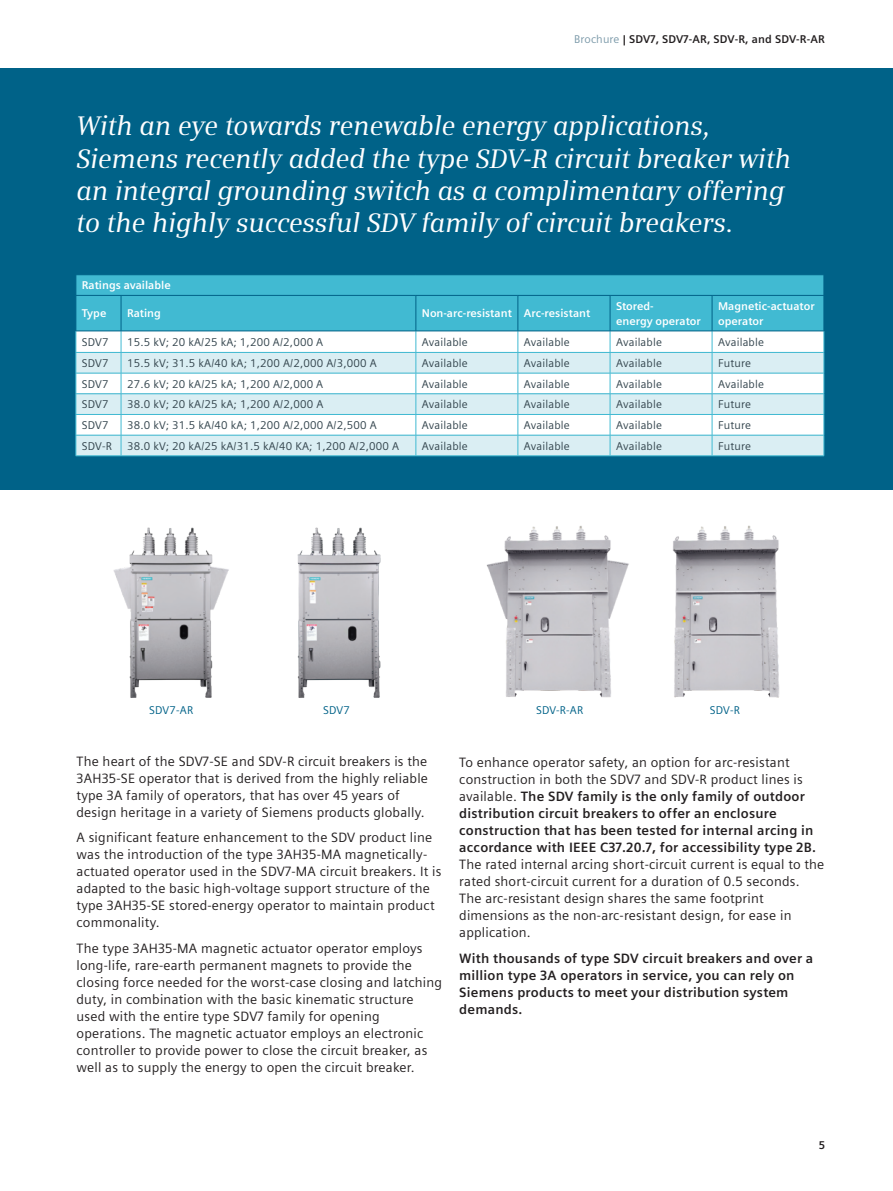
<style>
.page{position:relative;width:893px;height:1191px;background:#fff}
.page>*{position:absolute;margin:0;border:0;box-sizing:border-box;transform-origin:0 0}
.t1{font:italic 27px/32.4px "Siemens Serif";color:#fff}
.t2{font:13.5px/17px "Siemens Sans";letter-spacing:.015em;color:#231f20}
.t3{font:700 13.5px/17px "Siemens Sans";letter-spacing:.015em;color:#231f20}
.t4{font:11.25px "Siemens Sans";letter-spacing:.015em;color:#33444d}
.t5{font:700 11.25px/14.9px "Siemens Sans";color:#fff}
.t6{font:700 11.25px "Siemens Sans";letter-spacing:.015em;color:#231f20}
.t7{font:11.25px "Siemens Sans";letter-spacing:.015em;color:#006288}
.s1{font-weight:400;color:#7b99a9}
.s2{font-weight:400}
</style>
<div class="page">
<div style="left:0;top:68px;width:893px;height:421px;background:#006288"></div>
<hr style="left:76px;top:455px;width:45px;height:1px;background:#41bad2">
<hr style="left:121px;top:455px;width:295px;height:1px;background:#41bad2">
<hr style="left:416px;top:455px;width:102px;height:1px;background:#41bad2">
<hr style="left:518px;top:455px;width:92px;height:1px;background:#41bad2">
<hr style="left:610px;top:455px;width:102px;height:1px;background:#41bad2">
<hr style="left:712px;top:455px;width:112px;height:1px;background:#41bad2">
<svg style="left:76px;top:275px;width:749px;height:180px;background:#b1e1eb"></svg>
<hr style="left:76px;top:295px;width:45px;height:1px;background:#006288">
<hr style="left:76px;top:295px;width:1px;height:36px;background:#006288">
<hr style="left:121px;top:295px;width:295px;height:1px;background:#006288">
<hr style="left:121px;top:295px;width:1px;height:36px;background:#006288">
<hr style="left:416px;top:295px;width:102px;height:1px;background:#006288">
<hr style="left:416px;top:295px;width:1px;height:36px;background:#006288">
<hr style="left:518px;top:295px;width:92px;height:1px;background:#006288">
<hr style="left:518px;top:295px;width:1px;height:36px;background:#006288">
<hr style="left:610px;top:295px;width:102px;height:1px;background:#006288">
<hr style="left:610px;top:295px;width:1px;height:36px;background:#006288">
<hr style="left:712px;top:295px;width:112px;height:1px;background:#006288">
<hr style="left:712px;top:295px;width:1px;height:36px;background:#006288">
<hr style="left:824px;top:295px;width:1px;height:36px;background:#006288">
<hr style="left:76px;top:331px;width:45px;height:1px;background:#006288">
<hr style="left:121px;top:331px;width:295px;height:1px;background:#006288">
<hr style="left:416px;top:331px;width:102px;height:1px;background:#006288">
<hr style="left:518px;top:331px;width:92px;height:1px;background:#006288">
<hr style="left:610px;top:331px;width:102px;height:1px;background:#006288">
<hr style="left:712px;top:331px;width:112px;height:1px;background:#006288">
<img style="left:486px;top:525px;width:294px;height:173px">
<img style="left:113px;top:527px;width:268px;height:171px">
<p class="t6" style="left:574px;top:32px;width:252px"><span class="s1">Brochure</span> | SDV7, SDV7-AR, SDV-R, and SDV-R-AR</p>
<h1 class="t1" style="left:77px;top:109px;width:716px">With an eye towards renewable energy applications, Siemens recently added the type SDV-R circuit breaker with an integral grounding switch as a complimentary offering to the highly successful SDV family of circuit breakers.</h1>
<p class="t5" style="left:82px;top:278px;width:90px">Ratings available</p>
<p class="t5" style="left:82px;top:306px;width:26px">Type</p>
<p class="t5" style="left:127px;top:306px;width:35px">Rating</p>
<p class="t5" style="left:422px;top:306px;width:170px">Non-arc-resistant Arc-resistant</p>
<p class="t5" style="left:616px;top:299px;width:86px">Stored-<br>energy operator</p>
<p class="t5" style="left:718px;top:299px;width:98px">Magnetic-actuator operator</p>
<p class="t4" style="left:82px;top:336px;width:28px">SDV7</p>
<p class="t4" style="left:127px;top:336px;width:198px">15.5 kV; 20 kA/25 kA; 1,200 A/2,000 A</p>
<p class="t4" style="left:422px;top:336px;width:47px">Available</p>
<p class="t4" style="left:524px;top:336px;width:47px">Available</p>
<p class="t4" style="left:616px;top:336px;width:47px">Available</p>
<p class="t4" style="left:718px;top:336px;width:47px">Available</p>
<p class="t4" style="left:82px;top:357px;width:28px">SDV7</p>
<p class="t4" style="left:127px;top:357px;width:251px">15.5 kV; 31.5 kA/40 kA; 1,200 A/2,000 A/3,000 A</p>
<p class="t4" style="left:422px;top:357px;width:47px">Available</p>
<p class="t4" style="left:524px;top:357px;width:47px">Available</p>
<p class="t4" style="left:616px;top:357px;width:47px">Available</p>
<p class="t4" style="left:718px;top:357px;width:34px">Future</p>
<p class="t4" style="left:82px;top:377px;width:28px">SDV7</p>
<p class="t4" style="left:127px;top:377px;width:198px">27.6 kV; 20 kA/25 kA; 1,200 A/2,000 A</p>
<p class="t4" style="left:422px;top:377px;width:47px">Available</p>
<p class="t4" style="left:524px;top:377px;width:47px">Available</p>
<p class="t4" style="left:616px;top:377px;width:47px">Available</p>
<p class="t4" style="left:718px;top:377px;width:47px">Available</p>
<p class="t4" style="left:82px;top:398px;width:28px">SDV7</p>
<p class="t4" style="left:127px;top:398px;width:198px">38.0 kV; 20 kA/25 kA; 1,200 A/2,000 A</p>
<p class="t4" style="left:422px;top:398px;width:47px">Available</p>
<p class="t4" style="left:524px;top:398px;width:47px">Available</p>
<p class="t4" style="left:616px;top:398px;width:47px">Available</p>
<p class="t4" style="left:718px;top:398px;width:34px">Future</p>
<p class="t4" style="left:82px;top:419px;width:28px">SDV7</p>
<p class="t4" style="left:127px;top:419px;width:251px">38.0 kV; 31.5 kA/40 kA; 1,200 A/2,000 A/2,500 A</p>
<p class="t4" style="left:422px;top:419px;width:47px">Available</p>
<p class="t4" style="left:524px;top:419px;width:47px">Available</p>
<p class="t4" style="left:616px;top:419px;width:47px">Available</p>
<p class="t4" style="left:718px;top:419px;width:34px">Future</p>
<p class="t4" style="left:82px;top:439px;width:31px">SDV-R</p>
<p class="t4" style="left:127px;top:439px;width:273px">38.0 kV; 20 kA/25 kA/31.5 kA/40 KA; 1,200 A/2,000 A</p>
<p class="t4" style="left:422px;top:439px;width:47px">Available</p>
<p class="t4" style="left:524px;top:439px;width:47px">Available</p>
<p class="t4" style="left:616px;top:439px;width:47px">Available</p>
<p class="t4" style="left:718px;top:439px;width:34px">Future</p>
<p class="t7" style="left:149px;top:703px;width:45px">SDV7-AR</p>
<p class="t7" style="left:323px;top:703px;width:28px">SDV7</p>
<p class="t7" style="left:536px;top:703px;width:49px">SDV-R-AR</p>
<p class="t7" style="left:710px;top:703px;width:31px">SDV-R</p>
<p class="t2" style="left:77px;top:752px;width:353px">The heart of the SDV7-SE and SDV-R circuit breakers is the 3AH35-SE operator that is derived from the highly reliable type 3A family of operators, that has over 45 years of design heritage in a variety of Siemens products globally.</p>
<p class="t2" style="left:77px;top:829px;width:366px">A significant feature enhancement to the SDV product line was the introduction of the type 3AH35-MA magnetically&shy;actuated operator used in the SDV7-MA circuit breakers. It is adapted to the basic high-voltage support structure of the type 3AH35-SE stored-energy operator to maintain product commonality.</p>
<p class="t2" style="left:77px;top:939px;width:367px">The type 3AH35-MA magnetic actuator operator employs long-life, rare-earth permanent magnets to provide the closing force needed for the worst-case closing and latching duty, in combination with the basic kinematic structure used with the entire type SDV7 family for opening operations. The magnetic actuator employs an electronic controller to provide power to close the circuit breaker, as well as to supply the energy to open the circuit breaker.</p>
<p class="t3" style="left:459px;top:754px;width:358px"><span class="s2">To enhance operator safety, an option for arc-resistant construction in both the SDV7 and SDV-R product lines is available.</span> The SDV family is the only family of outdoor distribution circuit breakers to offer an enclosure construction that has been tested for internal arcing in accordance with IEEE C37.20.7, for accessibility type 2B.</p>
<p class="t2" style="left:459px;top:856px;width:367px">The rated internal arcing short-circuit current is equal to the rated short-circuit current for a duration of 0.5 seconds.<br>The arc-resistant design shares the same footprint dimensions as the non-arc-resistant design, for ease in application.</p>
<p class="t3" style="left:459px;top:949px;width:356px">With thousands of type SDV circuit breakers and over a million type 3A operators in service, you can rely on Siemens products to meet your distribution system demands.</p>
<p class="t6" style="left:819px;top:1138px;width:8px">5</p>
</div>
